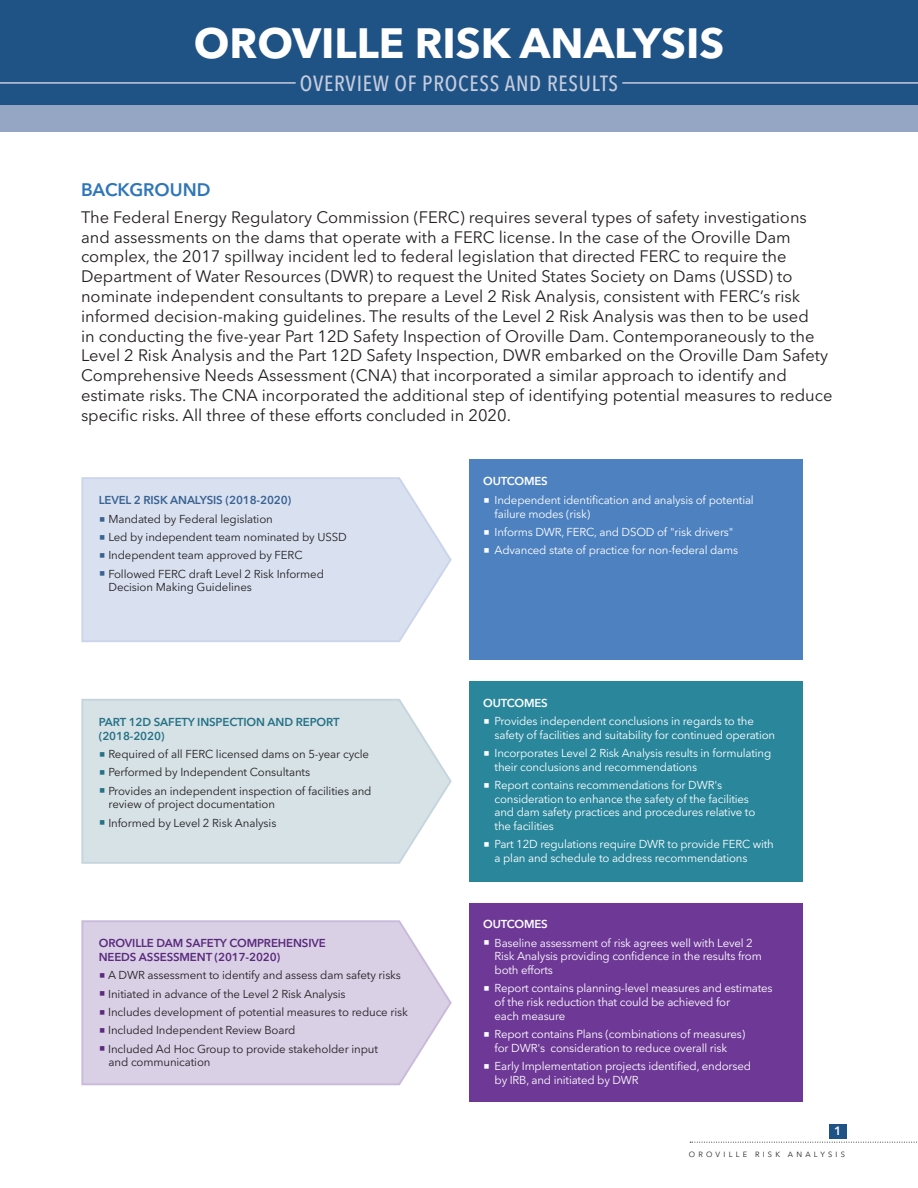
<style>
.page{position:relative;width:918px;height:1188px;background:#fff}
.page>*{position:absolute;margin:0;border:0;box-sizing:border-box;transform-origin:0 0}
.intro_Header{font:700 42px "Avenir Next LT Pro";color:#fff}
.intro_sub_Header{font:500 condensed 21.75px "Avenir Next LT Pro";letter-spacing:.035em;color:#c4ccde}
.para_header_text{font:600 18px "Avenir Next LT Pro";color:#2f76b8}
.body_copy{font:16.5px/19.8px "Avenir Next LT Pro";color:#231f20}
.t1{font:600 12px "Avenir Next LT Pro";color:#fff}
.t2{font:11.4px/13.8px "Avenir Next LT Pro";letter-spacing:-.015em;color:#fff}
.t3{font:11.4px/13.8px "Avenir Next LT Pro";letter-spacing:-.01em;color:#231f20}
.t4{font:600 11.4px/13.8px "Avenir Next LT Pro";letter-spacing:-.01em;color:#5b2a7d}
.t5{font:600 11.4px/13.8px "Avenir Next LT Pro";letter-spacing:-.01em;color:#257285}
.t6{font:600 11.4px "Avenir Next LT Pro";letter-spacing:-.01em;color:#396291}
.t7{font:600 11.4px "Avenir Next LT Pro";letter-spacing:-.015em;color:#fff}
.t8{font:7.5px "Avenir Next LT Pro";letter-spacing:.43em;color:#231f20}
.s1{color:#396291}
.s2{color:#257285}
.s3{color:#5b2a7d}
</style>
<div class="page">
<svg style="left:690px;top:1124px;width:227px;height:19px"></svg>
<div style="left:0;top:0;width:918px;height:106px;background:#205385"></div>
<div style="left:469px;top:681px;width:333px;height:201px;background:#29869b"></div>
<div style="left:469px;top:903px;width:333px;height:198px;background:#6e3996"></div>
<svg style="left:81px;top:477px;width:371px;height:166px;background:#dbe2f1"></svg>
<svg style="left:81px;top:698px;width:371px;height:166px;background:#d9e3e8"></svg>
<svg style="left:81px;top:920px;width:371px;height:166px;background:#dbd2e7"></svg>
<div style="left:469px;top:459px;width:333px;height:201px;background:#4d81bf"></div>
<div style="left:0;top:106px;width:918px;height:26px;background:#95a5c4"></div>
<hr style="left:0;top:82px;width:296px;height:2px;background:#c4ccde">
<hr style="left:622px;top:82px;width:296px;height:2px;background:#c4ccde">
<p class="intro_Header" style="left:194px;top:17px;width:532px">OROVILLE RISK ANALYSIS</p>
<p class="intro_sub_Header" style="left:300px;top:70px;width:320px">OVERVIEW OF PROCESS AND RESULTS</p>
<p class="para_header_text" style="left:81px;top:179px;width:131px">BACKGROUND</p>
<p class="body_copy" style="left:81px;top:207px;width:753px">The Federal Energy Regulatory Commission (FERC) requires several types of safety investigations and assessments on the dams that operate with a FERC license. In the case of the Oroville Dam complex, the 2017 spillway incident led to federal legislation that directed FERC to require the Department of Water Resources (DWR) to request the United States Society on Dams (USSD) to nominate independent consultants to prepare a Level 2 Risk Analysis, consistent with FERC’s risk informed decision-making guidelines. The results of the Level 2 Risk Analysis was then to be used<br>in conducting the five-year Part 12D Safety Inspection of Oroville Dam. Contemporaneously to the Level 2 Risk Analysis and the Part 12D Safety Inspection, DWR embarked on the Oroville Dam Safety Comprehensive Needs Assessment (CNA) that incorporated a similar approach to identify and estimate risks. The CNA incorporated the additional step of identifying potential measures to reduce specific risks. All three of these efforts concluded in 2020.</p>
<p class="t6" style="left:99px;top:493px;width:194px">LEVEL 2 RISK ANALYSIS (2018-2020)</p>
<p class="t3" style="left:99px;top:512px;width:176px"><span class="s1">▪</span> Mandated by Federal legislation</p>
<p class="t3" style="left:99px;top:530px;width:250px"><span class="s1">▪</span> Led by independent team nominated by USSD</p>
<p class="t3" style="left:99px;top:548px;width:205px"><span class="s1">▪</span> Independent team approved by FERC</p>
<p class="t3" style="left:109px;top:567px;width:217px;text-indent:-10px"><span class="s1">▪</span> Followed FERC draft Level 2 Risk Informed<br>Decision Making Guidelines</p>
<p class="t5" style="left:99px;top:715px;width:242px">PART 12D SAFETY INSPECTION AND REPORT (2018-2020)</p>
<p class="t3" style="left:99px;top:747px;width:272px"><span class="s2">▪</span> Required of all FERC licensed dams on 5-year cycle</p>
<p class="t3" style="left:99px;top:765px;width:213px"><span class="s2">▪</span> Performed by Independent Consultants</p>
<p class="t3" style="left:109px;top:784px;width:265px;text-indent:-10px"><span class="s2">▪</span> Provides an independent inspection of facilities and review of project documentation</p>
<p class="t3" style="left:99px;top:816px;width:179px"><span class="s2">▪</span> Informed by Level 2 Risk Analysis</p>
<p class="t4" style="left:99px;top:936px;width:229px">OROVILLE DAM SAFETY COMPREHENSIVE<br>NEEDS ASSESSMENT (2017-2020)</p>
<p class="t3" style="left:99px;top:968px;width:304px"><span class="s3">▪</span> A DWR assessment to identify and assess dam safety risks</p>
<p class="t3" style="left:99px;top:987px;width:248px"><span class="s3">▪</span> Initiated in advance of the Level 2 Risk Analysis</p>
<p class="t3" style="left:99px;top:1005px;width:311px"><span class="s3">▪</span> Includes development of potential measures to reduce risk</p>
<p class="t3" style="left:99px;top:1023px;width:198px"><span class="s3">▪</span> Included Independent Review Board</p>
<p class="t3" style="left:109px;top:1042px;width:271px;text-indent:-10px"><span class="s3">▪</span> Included Ad Hoc Group to provide stakeholder input and communication</p>
<p class="t7" style="left:483px;top:474px;width:66px">OUTCOMES</p>
<p class="t2" style="left:495px;top:493px;width:261px;text-indent:-11px">▪ Independent identification and analysis of potential failure modes (risk)</p>
<p class="t2" style="left:483px;top:525px;width:252px">▪ Informs DWR, FERC, and DSOD of "risk drivers"</p>
<p class="t2" style="left:483px;top:543px;width:256px">▪ Advanced state of practice for non-federal dams</p>
<p class="t7" style="left:483px;top:696px;width:66px">OUTCOMES</p>
<p class="t2" style="left:495px;top:714px;width:282px;text-indent:-11px">▪ Provides independent conclusions in regards to the safety of facilities and suitability for continued operation</p>
<p class="t2" style="left:495px;top:746px;width:278px;text-indent:-11px">▪ Incorporates Level 2 Risk Analysis results in formulating their conclusions and recommendations</p>
<p class="t2" style="left:495px;top:778px;width:262px;text-indent:-11px">▪ Report contains recommendations for DWR's consideration to enhance the safety of the facilities and dam safety practices and procedures relative to the facilities</p>
<p class="t2" style="left:495px;top:838px;width:281px;text-indent:-11px">▪ Part 12D regulations require DWR to provide FERC with a plan and schedule to address recommendations</p>
<p class="t7" style="left:483px;top:917px;width:66px">OUTCOMES</p>
<p class="t2" style="left:495px;top:936px;width:269px;text-indent:-11px">▪ Baseline assessment of risk agrees well with Level 2<br>Risk Analysis providing confidence in the results from both efforts</p>
<p class="t2" style="left:495px;top:981px;width:280px;text-indent:-11px">▪ Report contains planning-level measures and estimates of the risk reduction that could be achieved for<br>each measure</p>
<p class="t2" style="left:483px;top:1027px;width:263px;text-align:center">▪ Report contains Plans (combinations of measures) for DWR's consideration to reduce overall risk</p>
<p class="t2" style="left:495px;top:1059px;width:258px;text-indent:-11px">▪ Early Implementation projects identified, endorsed by IRB, and initiated by DWR</p>
<p class="t1" style="left:834px;top:1124px;width:9px">1</p>
<p class="t8" style="left:689px;top:1149px;width:158px">OROVILLE RISK ANALYSIS</p>
</div>
